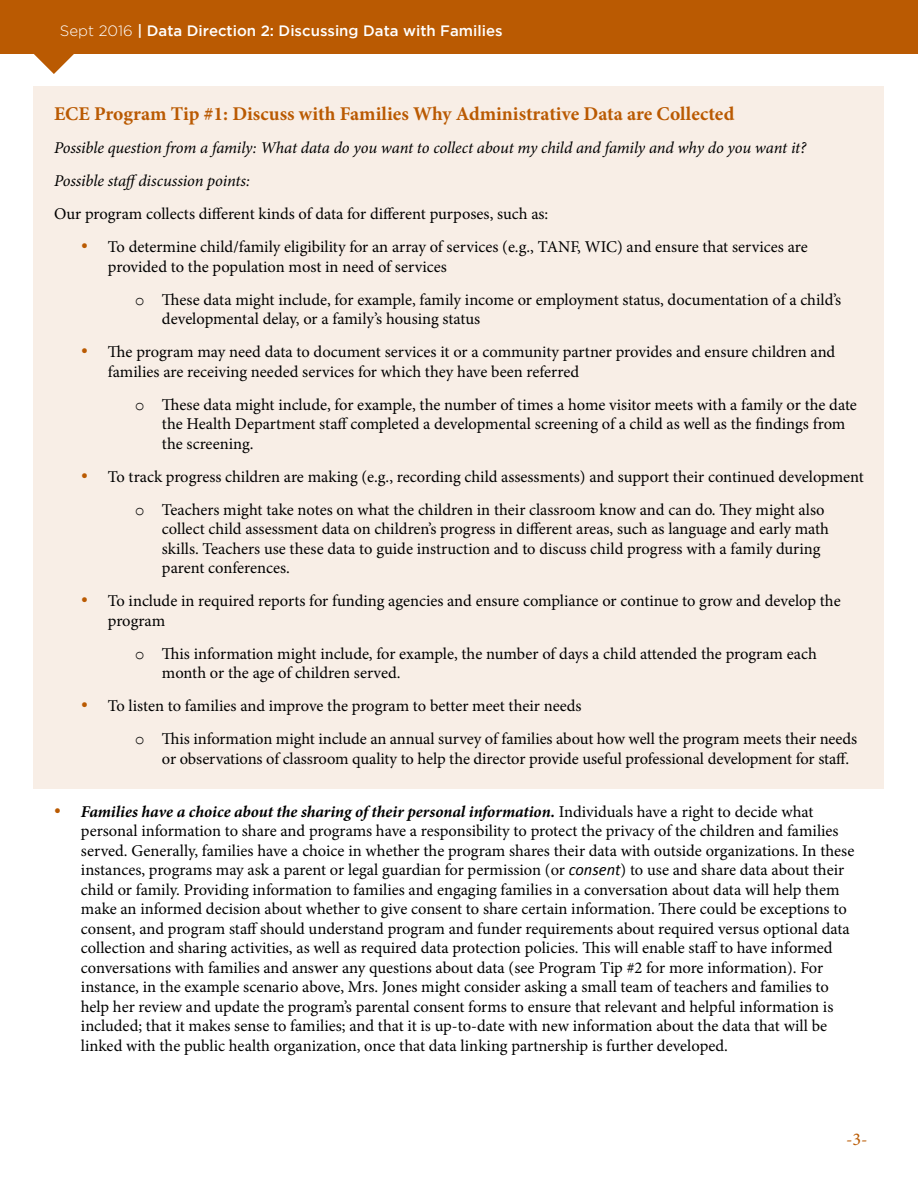
<style>
.page{position:relative;width:918px;height:1188px;background:#fff}
.page>*{position:absolute;margin:0;border:0;box-sizing:border-box;transform-origin:0 0}
.t1{font:700 19.5px "Minion Pro";color:#ba5a02}
.t2{font:18px "Minion Pro";color:#ba5a02}
.t3{font:16.5px/19.5px "Minion Pro";color:#000}
.t4{font:italic 16.5px "Minion Pro";letter-spacing:-.01em;color:#000}
.t5{font:500 15px "Gotham";color:#fff}
.s1{font-weight:300}
.s2{color:#ba5a02}
.s3{font-family:"Courier New"}
.s4{font-weight:700;font-style:italic}
.s5{font-family:"Calibri";font-style:italic}
</style>
<div class="page">
<div style="left:0;top:0;width:918px;height:54px;background:#ba5a02"></div>
<svg style="left:34px;top:54px;width:40px;height:20px"></svg>
<div style="left:34px;top:86px;width:850px;height:60px;background:#f8eee6"></div>
<div style="left:34px;top:121px;width:850px;height:57px;background:#f8eee6"></div>
<div style="left:34px;top:154px;width:850px;height:57px;background:#f8eee6"></div>
<div style="left:34px;top:187px;width:850px;height:57px;background:#f8eee6"></div>
<div style="left:34px;top:220px;width:850px;height:76px;background:#f8eee6"></div>
<div style="left:34px;top:272px;width:850px;height:77px;background:#f8eee6"></div>
<div style="left:34px;top:325px;width:850px;height:76px;background:#f8eee6"></div>
<div style="left:34px;top:377px;width:850px;height:96px;background:#f8eee6"></div>
<div style="left:34px;top:449px;width:850px;height:58px;background:#f8eee6"></div>
<div style="left:34px;top:482px;width:850px;height:116px;background:#f8eee6"></div>
<div style="left:34px;top:574px;width:850px;height:76px;background:#f8eee6"></div>
<div style="left:34px;top:626px;width:850px;height:77px;background:#f8eee6"></div>
<div style="left:34px;top:679px;width:850px;height:57px;background:#f8eee6"></div>
<div style="left:34px;top:712px;width:850px;height:76px;background:#f8eee6"></div>
<p class="t5" style="left:60px;top:22px;width:444px"><span class="s1">Sept 2016</span> | Data Direction 2: Discussing Data with Families</p>
<h3 class="t1" style="left:54px;top:100px;width:682px">ECE Program Tip #1: Discuss with Families Why Administrative Data are Collected</h3>
<p class="t4" style="left:54px;top:136px;width:754px">Possible question from a family: What data do you want to collect about my child and family and why do you want it?</p>
<p class="t4" style="left:54px;top:169px;width:198px">Possible staffdiscussion points:</p>
<p class="t3" style="left:54px;top:204px;width:496px">Our program collects different kinds of data for different purposes, such as:</p>
<p class="t3" style="left:108px;top:237px;width:701px;text-indent:-27px"><span class="s2">•</span> To determine child/family eligibility for an array of services (e.g., TANF, WIC) and ensure that services are provided to the population most in need of services</p>
<p class="t3" style="left:162px;top:290px;width:681px;text-indent:-27px"><span class="s3">o</span> These data might include, for example, family income or employment status, documentation of a child’s developmental delay, or a family’s housing status</p>
<p class="t3" style="left:108px;top:342px;width:729px;text-indent:-27px"><span class="s2">•</span> The program may need data to document services it or a community partner provides and ensure children and families are receiving needed services for which they have been referred</p>
<p class="t3" style="left:162px;top:395px;width:696px;text-indent:-27px"><span class="s3">o</span> These data might include, for example, the number of times a home visitor meets with a family or the date the Health Department staff completed a developmental screening of a child as well as the findings from the screening.</p>
<p class="t3" style="left:81px;top:467px;width:784px"><span class="s2">•</span> To track progress children are making (e.g., recording child assessments) and support their continued development</p>
<p class="t3" style="left:162px;top:500px;width:669px;text-indent:-27px"><span class="s3">o</span> Teachers might take notes on what the children in their classroom know and can do. They might also collect child assessment data on children’s progress in different areas, such as language and early math skills. Teachers use these data to guide instruction and to discuss child progress with a family during parent conferences.</p>
<p class="t3" style="left:108px;top:591px;width:734px;text-indent:-27px"><span class="s2">•</span> To include in required reports for funding agencies and ensure compliance or continue to grow and develop the program</p>
<p class="t3" style="left:162px;top:644px;width:656px;text-indent:-27px"><span class="s3">o</span> This information might include, for example, the number of days a child attended the program each month or the age of children served.</p>
<p class="t3" style="left:81px;top:696px;width:502px"><span class="s2">•</span> To listen to families and improve the program to better meet their needs</p>
<p class="t3" style="left:162px;top:729px;width:697px;text-indent:-27px"><span class="s3">o</span> This information might include an annual survey of families about how well the program meets their needs or observations of classroom quality to help the director provide useful professional development for staff.</p>
<p class="t3" style="left:81px;top:802px;width:775px;text-indent:-27px"><span class="s2">•</span> <span class="s4">Families have a choice about the sharing of their personal information.</span> Individuals have a right to decide what personal information to share and programs have a responsibility to protect the privacy of the children and families served. Generally, families have a choice in whether the program shares their data with outside organizations. In these instances, programs may ask a parent or legal guardian for permission (or <span class="s5">consent</span>) to use and share data about their child or family. Providing information to families and engaging families in a conversation about data will help them make an informed decision about whether to give consent to share certain information. There could be exceptions to consent, and program staff should understand program and funder requirements about required versus optional data collection and sharing activities, as well as required data protection policies. This will enable staff to have informed conversations with families and answer any questions about data (see Program Tip #2 for more information). For instance, in the example scenario above, Mrs. Jones might consider asking a small team of teachers and families to help her review and update the program’s parental consent forms to ensure that relevant and helpful information is included; that it makes sense to families; and that it is up-to-date with new information about the data that will be linked with the public health organization, once that data linking partnership is further developed.</p>
<p class="t2" style="left:846px;top:1127px;width:23px">-3-</p>
</div>
